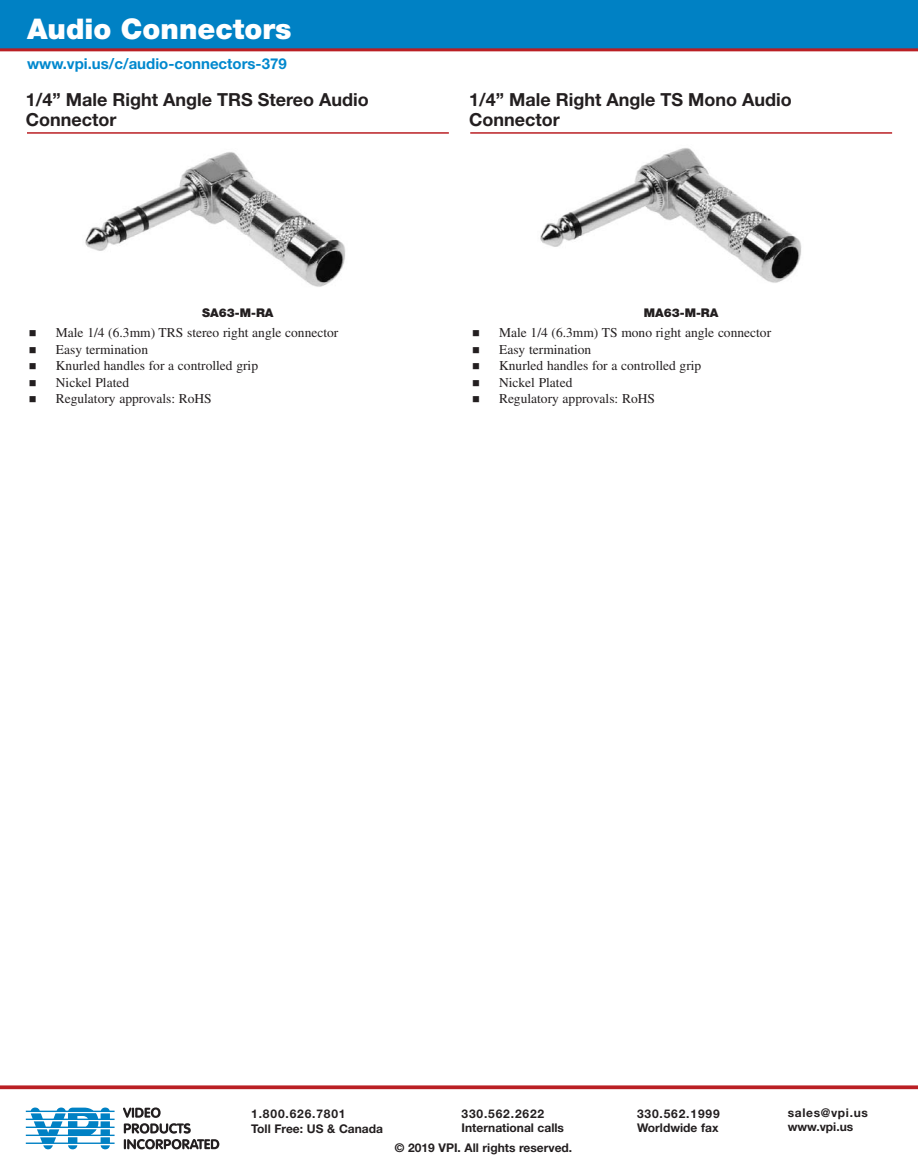
<style>
.page{position:relative;width:918px;height:1175px;background:#fff}
.page>*{position:absolute;margin:0;border:0;box-sizing:border-box;transform-origin:0 0}
.t1{font:900 28.5px "Helvetica Neue LT Std";color:#fff}
.t2{font:700 18px/19.5px "Helvetica Neue LT Std";color:#231f20}
.url{font:700 15px "Helvetica Neue LT Std";color:#0088ce}
._1st_Level_Bullet{font:13.5px "Times LT Std";color:#231f20}
.t3{font:700 12px "Helvetica Neue LT Std";color:#231f20}
.t4{font:700 12px "Helvetica Neue LT Std";letter-spacing:.07em;color:#231f20}
.Product_Sub_Header{font:900 12px "Helvetica Neue LT Std";color:#231f20}
.t5{font:700 12px "Helvetica Neue LT Std";letter-spacing:.055em;color:#231f20}
</style>
<div class="page">
<svg style="left:123px;top:1107px;width:38px;height:10px"></svg>
<svg style="left:124px;top:1123px;width:95px;height:26px"></svg>
<svg style="left:26px;top:1107px;width:89px;height:42px"></svg>
<div style="left:0;top:0;width:918px;height:48px;background:#0081c4"></div>
<hr style="left:0;top:48px;width:918px;height:3px;background:#ba1f24">
<svg style="left:0;top:1085px;width:918px;height:4px;background:#c1363b"></svg>
<hr style="left:27px;top:132px;width:422px;height:2px;background:#ba1f24">
<hr style="left:470px;top:132px;width:422px;height:2px;background:#ba1f24">
<img style="left:85px;top:152px;width:261px;height:135px">
<img style="left:540px;top:148px;width:262px;height:135px">
<p class="t1" style="left:27px;top:12px;width:266px">Audio Connectors</p>
<p class="url" style="left:27px;top:54px;width:261px">www.vpi.us/c/audio-connectors-379</p>
<p class="t2" style="left:26px;top:90px;width:344px">1/4” Male Right Angle TRS Stereo Audio<br>Connector</p>
<p class="Product_Sub_Header" style="left:202px;top:306px;width:73px">SA63-M-RA</p>
<p class="_1st_Level_Bullet" style="left:56px;top:325px;width:284px">Male 1/4 (6.3mm) TRS stereo right angle connector</p>
<p class="_1st_Level_Bullet" style="left:56px;top:341px;width:94px">Easy termination</p>
<p class="_1st_Level_Bullet" style="left:56px;top:358px;width:204px">Knurled handles for a controlled grip</p>
<p class="_1st_Level_Bullet" style="left:56px;top:374px;width:75px">Nickel Plated</p>
<p class="_1st_Level_Bullet" style="left:56px;top:391px;width:157px">Regulatory approvals: RoHS</p>
<p class="t2" style="left:469px;top:90px;width:324px">1/4” Male Right Angle TS Mono Audio<br>Connector</p>
<p class="Product_Sub_Header" style="left:644px;top:306px;width:76px">MA63-M-RA</p>
<p class="_1st_Level_Bullet" style="left:499px;top:325px;width:274px">Male 1/4 (6.3mm) TS mono right angle connector</p>
<p class="_1st_Level_Bullet" style="left:499px;top:341px;width:94px">Easy termination</p>
<p class="_1st_Level_Bullet" style="left:499px;top:358px;width:204px">Knurled handles for a controlled grip</p>
<p class="_1st_Level_Bullet" style="left:499px;top:374px;width:75px">Nickel Plated</p>
<p class="_1st_Level_Bullet" style="left:499px;top:391px;width:157px">Regulatory approvals: RoHS</p>
<p class="t4" style="left:251px;top:1106px;width:96px">1.800.626.7801</p>
<p class="t3" style="left:251px;top:1120px;width:133px">Toll Free: US &amp; Canada</p>
<p class="t4" style="left:462px;top:1106px;width:84px">330.562.2622</p>
<p class="t3" style="left:462px;top:1120px;width:104px">International calls</p>
<p class="t3" style="left:395px;top:1140px;width:179px">© 2019 VPI. All rights reserved.</p>
<p class="t4" style="left:637px;top:1106px;width:84px">330.562.1999</p>
<p class="t3" style="left:637px;top:1120px;width:83px">Worldwide fax</p>
<p class="t5" style="left:788px;top:1105px;width:82px">sales@vpi.us</p>
<p class="t3" style="left:788px;top:1119px;width:67px">www.vpi.us</p>
</div>
